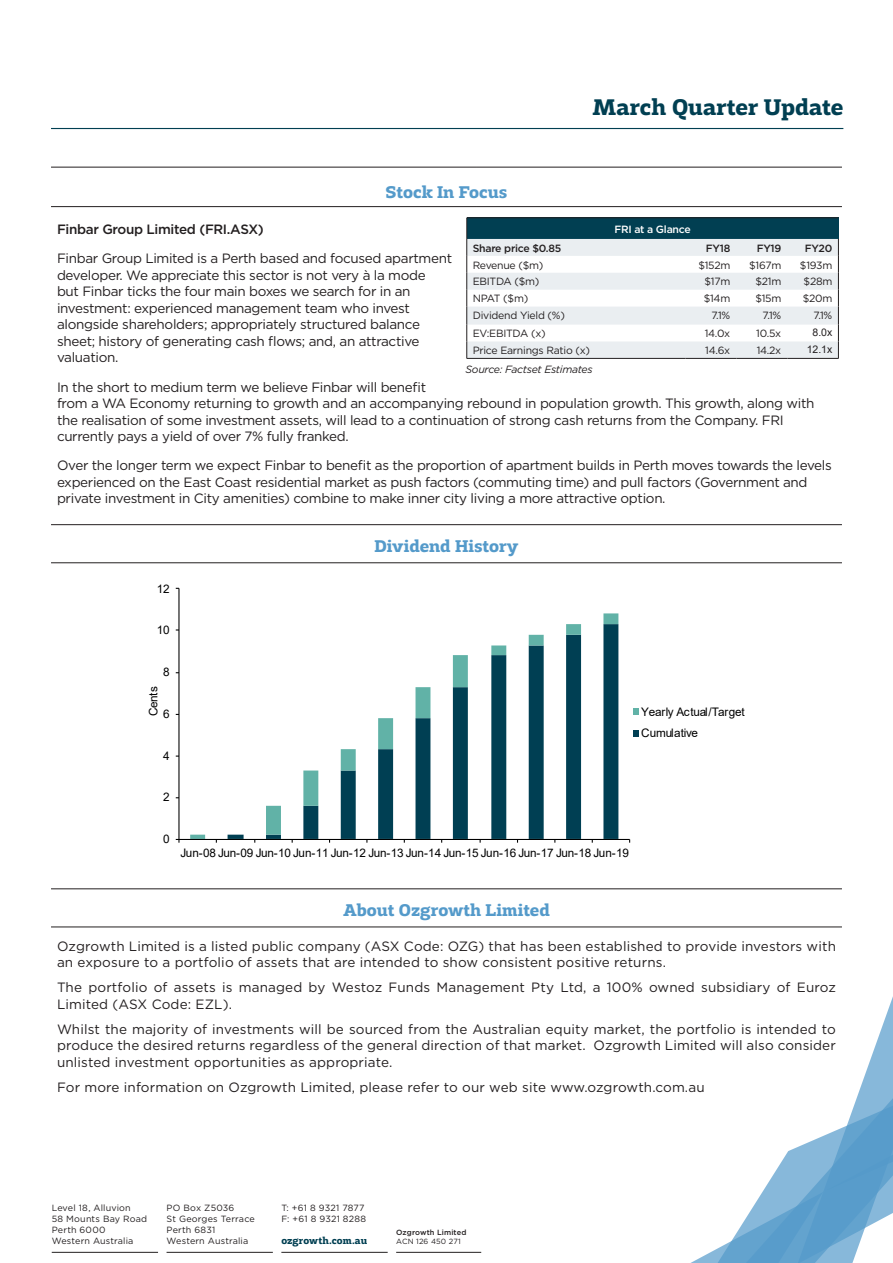
<style>
.page{position:relative;width:893px;height:1263px;background:#fff}
.page>*{position:absolute;margin:0;border:0;box-sizing:border-box;transform-origin:0 0}
.t1{font:700 24px "Adria Slab";color:#013f52}
.t2{font:700 18px "Adria Slab";color:#549aca}
.t3{font:13.5px/16.5px "Gotham";letter-spacing:-.025em;color:#231f20}
.t4{font:13.5px/16.5px "Gotham";letter-spacing:.01em;color:#231f20}
.t5{font:500 13.5px "Gotham";letter-spacing:-.025em;color:#231f20}
.t6{font:11.7px/21.1px "Arial";letter-spacing:-.01em;color:#000}
.t7{font:10.5px "Gotham";letter-spacing:-.025em;color:#231f20}
.t8{font:500 10.5px "Gotham";letter-spacing:-.025em;color:#231f20}
.t9{font:italic 10.5px "Gotham";letter-spacing:-.025em;color:#231f20}
.t10{font:700 10.5px "Adria Slab";letter-spacing:.005em;color:#013f52}
.t11{font:500 10.5px "Gotham";letter-spacing:-.025em;color:#fff}
.t12{font:10.5px "Arial";color:#231f20}
.t13{font:9px/10.8px "Gotham";letter-spacing:.015em;color:#231f20}
.t14{font:500 7.5px "Gotham";letter-spacing:.01em;color:#231f20}
.t15{font:7.5px "Gotham";letter-spacing:.015em;color:#231f20}
</style>
<div class="page">
<hr style="left:51px;top:128px;width:792px;height:1px;background:#013f52">
<svg style="left:691px;top:996px;width:202px;height:267px"></svg>
<hr style="left:52px;top:1252px;width:106px;height:1px;background:#231f20">
<hr style="left:167px;top:1252px;width:106px;height:1px;background:#231f20">
<hr style="left:281px;top:1252px;width:107px;height:1px;background:#231f20">
<hr style="left:396px;top:1252px;width:85px;height:1px;background:#231f20">
<hr style="left:51px;top:888px;width:426px;height:1px;background:#231f20">
<hr style="left:477px;top:888px;width:365px;height:1px;background:#231f20">
<hr style="left:51px;top:927px;width:426px;height:1px;background:#231f20">
<hr style="left:477px;top:927px;width:365px;height:1px;background:#231f20">
<hr style="left:51px;top:167px;width:426px;height:1px;background:#231f20">
<hr style="left:477px;top:167px;width:365px;height:1px;background:#231f20">
<hr style="left:51px;top:206px;width:426px;height:1px;background:#231f20">
<hr style="left:477px;top:206px;width:365px;height:1px;background:#231f20">
<hr style="left:51px;top:524px;width:426px;height:1px;background:#231f20">
<hr style="left:477px;top:524px;width:365px;height:1px;background:#231f20">
<hr style="left:51px;top:562px;width:426px;height:1px;background:#231f20">
<hr style="left:477px;top:562px;width:365px;height:1px;background:#231f20">
<hr style="left:467px;top:358px;width:218px;height:1px;background:#231f20">
<hr style="left:685px;top:358px;width:51px;height:1px;background:#231f20">
<hr style="left:736px;top:358px;width:51px;height:1px;background:#231f20">
<hr style="left:787px;top:358px;width:52px;height:1px;background:#231f20">
<svg style="left:466px;top:218px;width:373px;height:140px"></svg>
<svg style="left:190px;top:613px;width:428px;height:226px"></svg>
<hr style="left:178px;top:588px;width:1px;height:251px;background:#000">
<hr style="left:179px;top:839px;width:451px;height:1px;background:#000">
<div style="left:633px;top:708px;width:6px;height:7px;background:#61b2a7"></div>
<svg style="left:633px;top:730px;width:6px;height:6px"></svg>
<h2 class="t2" style="left:386px;top:182px;width:123px">Stock In Focus</h2>
<h1 class="t1" style="left:592px;top:93px;width:252px">March Quarter Update</h1>
<p class="t5" style="left:57px;top:220px;width:208px">Finbar Group Limited (FRI.ASX)</p>
<p class="t3" style="left:57px;top:250px;width:397px">Finbar Group Limited is a Perth based and focused apartment developer. We appreciate this sector is not very à la mode<br>but Finbar ticks the four main boxes we search for in an investment: experienced management team who invest alongside shareholders; appropriately structured balance sheet; history of generating cash flows; and, an attractive valuation.</p>
<p class="t3" style="left:57px;top:378px;width:759px">In the short to medium term we believe Finbar will benefit<br>from a WA Economy returning to growth and an accompanying rebound in population growth. This growth, along with the realisation of some investment assets, will lead to a continuation of strong cash returns from the Company. FRI currently pays a yield of over 7% fully franked.</p>
<p class="t3" style="left:57px;top:457px;width:776px">Over the longer term we expect Finbar to benefit as the proportion of apartment builds in Perth moves towards the levels experienced on the East Coast residential market as push factors (commuting time) and pull factors (Government and private investment in City amenities) combine to make inner city living a more attractive option.</p>
<h2 class="t2" style="left:374px;top:535px;width:146px">Dividend History</h2>
<p class="t11" style="left:614px;top:222px;width:78px">FRI at a Glance</p>
<p class="t8" style="left:473px;top:241px;width:90px">Share price $0.85</p>
<p class="t8" style="left:706px;top:241px;width:26px">FY18</p>
<p class="t8" style="left:757px;top:241px;width:26px">FY19</p>
<p class="t8" style="left:805px;top:241px;width:29px">FY20</p>
<p class="t7" style="left:473px;top:258px;width:72px">Revenue ($m)</p>
<p class="t7" style="left:698px;top:258px;width:33px">$152m</p>
<p class="t7" style="left:749px;top:258px;width:34px">$167m</p>
<p class="t7" style="left:800px;top:258px;width:34px">$193m</p>
<p class="t7" style="left:473px;top:275px;width:68px">EBITDA ($m)</p>
<p class="t7" style="left:704px;top:275px;width:27px">$17m</p>
<p class="t7" style="left:755px;top:275px;width:27px">$21m</p>
<p class="t7" style="left:804px;top:275px;width:30px">$28m</p>
<p class="t7" style="left:473px;top:292px;width:57px">NPAT ($m)</p>
<p class="t7" style="left:704px;top:292px;width:28px">$14m</p>
<p class="t7" style="left:755px;top:292px;width:28px">$15m</p>
<p class="t7" style="left:803px;top:292px;width:31px">$20m</p>
<p class="t7" style="left:473px;top:309px;width:94px">Dividend Yield (%)</p>
<p class="t7" style="left:711px;top:309px;width:20px">7.1%</p>
<p class="t7" style="left:762px;top:309px;width:20px">7.1%</p>
<p class="t7" style="left:813px;top:309px;width:20px">7.1%</p>
<p class="t7" style="left:473px;top:327px;width:74px">EV:EBITDA (x)</p>
<p class="t7" style="left:705px;top:327px;width:27px">14.0x</p>
<p class="t7" style="left:756px;top:327px;width:27px">10.5x</p>
<p class="t12" style="left:812px;top:326px;width:21px">8.0x</p>
<p class="t7" style="left:473px;top:344px;width:119px">Price Earnings Ratio (x)</p>
<p class="t7" style="left:705px;top:344px;width:27px">14.6x</p>
<p class="t7" style="left:757px;top:344px;width:26px">14.2x</p>
<p class="t12" style="left:807px;top:342px;width:27px">12.1x</p>
<p class="t9" style="left:465px;top:362px;width:129px">Source: Factset Estimates</p>
<p class="t6" style="left:157px;top:578px;width:14px">12</p>
<p class="t6" style="left:157px;top:620px;width:14px">10</p>
<p class="t6" style="left:163px;top:661px;width:8px">8</p>
<p class="t6" style="left:143px;top:716px;width:31px;rotate:-90deg">Cents</p>
<p class="t6" style="left:163px;top:703px;width:8px">6</p>
<p class="t6" style="left:163px;top:745px;width:8px">4</p>
<p class="t6" style="left:163px;top:787px;width:8px">2</p>
<p class="t6" style="left:641px;top:701px;width:105px">Yearly Actual/Target<br>Cumulative</p>
<p class="t6" style="left:163px;top:828px;width:8px">0</p>
<p class="t6" style="left:181px;top:842px;width:450px">Jun-08 Jun-09 Jun-10 Jun-11 Jun-12 Jun-13 Jun-14 Jun-15 Jun-16 Jun-17 Jun-18 Jun-19</p>
<h2 class="t2" style="left:343px;top:899px;width:208px">About Ozgrowth Limited</h2>
<p class="t4" style="left:57px;top:937px;width:780px">Ozgrowth Limited is a listed public company (ASX Code: OZG) that has been established to provide investors with an exposure to a portfolio of assets that are intended to show consistent positive returns.</p>
<p class="t4" style="left:57px;top:979px;width:780px">The portfolio of assets is managed by Westoz Funds Management Pty Ltd, a 100% owned subsidiary of Euroz<br>Limited (ASX Code: EZL).</p>
<p class="t3" style="left:57px;top:1020px;width:780px;text-align:justify">Whilst the majority of investments will be sourced from the Australian equity market, the portfolio is intended to produce the desired returns regardless of the general direction of that market. Ozgrowth Limited will also consider unlisted investment opportunities as appropriate.</p>
<p class="t4" style="left:57px;top:1078px;width:649px">For more information on Ozgrowth Limited, please refer to our web site www.ozgrowth.com.au</p>
<p class="t13" style="left:52px;top:1202px;width:97px">Level 18, Alluvion<br>58 Mounts Bay Road<br>Perth 6000<br>Western Australia</p>
<p class="t13" style="left:167px;top:1202px;width:90px">PO Box Z5036<br>St Georges Terrace<br>Perth 6831<br>Western Australia</p>
<p class="t13" style="left:281px;top:1202px;width:86px">T: +61 8 9321 7877<br>F: +61 8 9321 8288</p>
<p class="t10" style="left:281px;top:1234px;width:87px">ozgrowth.com.au</p>
<p class="t14" style="left:396px;top:1228px;width:72px">Ozgrowth Limited</p>
<p class="t15" style="left:396px;top:1236px;width:66px">ACN 126 450 271</p>
</div>
